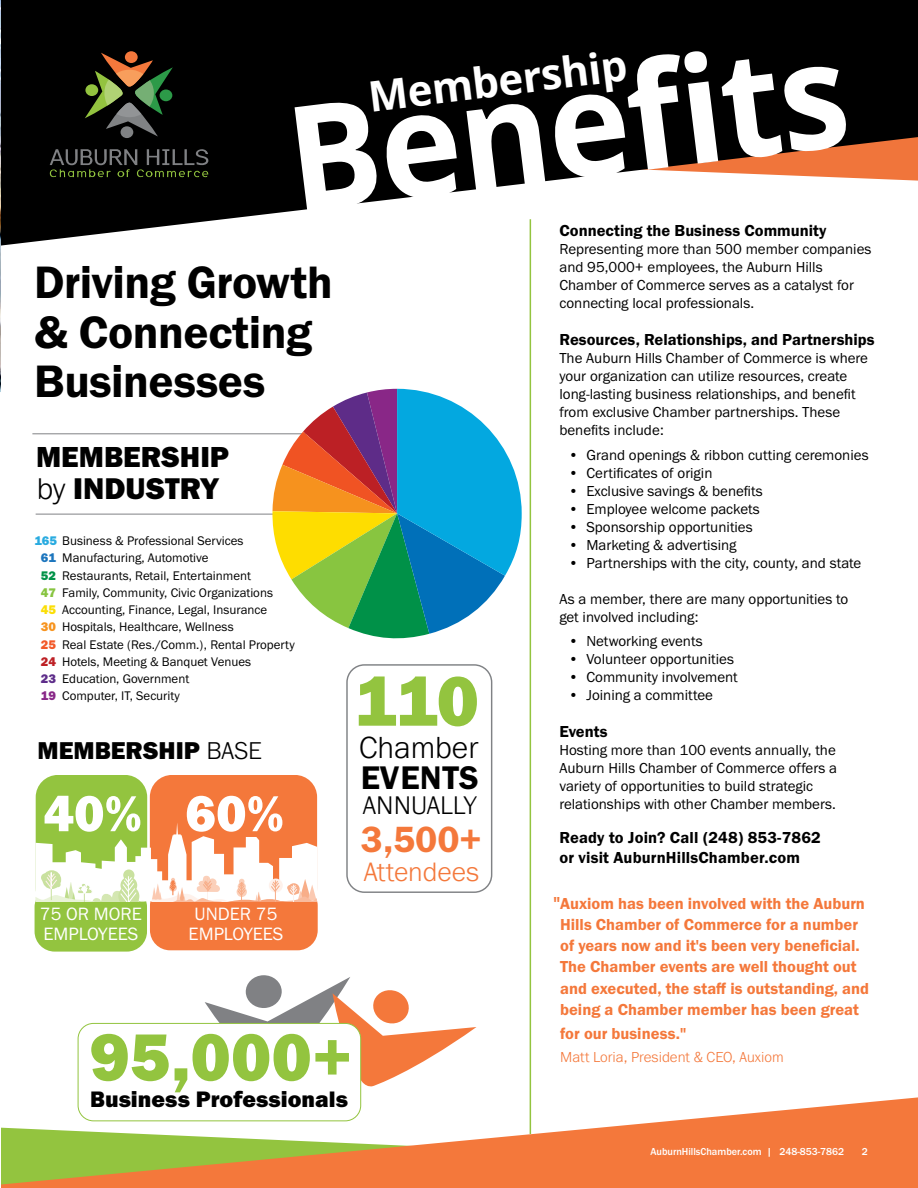
<style>
.page{position:relative;width:918px;height:1188px;background:#fff}
.page>*{position:absolute;margin:0;border:0;box-sizing:border-box;transform-origin:0 0}
.t1{font:700 147px "Open Sans";color:#fff;scale:.94 1}
.t2{font:72.75px "Franklin Gothic URW Hea";color:#93c43f}
.t3{font:69px "Franklin Gothic URW Hea";color:#93c43f}
.t4{font:52.35px "Franklin Gothic URW Hea";color:#fff}
.t5{font:47.1px/49.5px "Franklin Gothic URW Dem";letter-spacing:-.01em;color:#000}
.t6{font:700 42px "Open Sans";color:#fff}
.t7{font:37.8px "Franklin Gothic URW Dem";color:#f4783b}
.t8{font:33.9px "Franklin Gothic URW Dem";color:#000}
.t9{font:300 31.65px "Franklin Gothic URW";color:#000}
.t10{font:31.05px "Franklin Gothic URW Hea";color:#000}
.t11{font:30px "Franklin Gothic URW Hea";color:#000}
.t12{font:300 27.6px "Franklin Gothic URW";color:#f4783b}
.t13{font:300 26.4px "Franklin Gothic URW";color:#000}
.t14{font:25.2px "Franklin Gothic URW Hea";color:#000}
.t15{font:23.25px "Franklin Gothic URW Hea";color:#000}
.t16{font:18.45px/20.4px "Franklin Gothic URW Boo";color:#fff}
.t17{font:16.5px/21px "Franklin Gothic URW Dem";color:#f4783b;text-align:center}
.t18{font:16.5px/20.2px "Franklin Gothic URW Dem";color:#000}
.t19{font:15px/18px "Franklin Gothic URW Boo";color:#000}
.t20{font:300 15px "Franklin Gothic URW";color:#f4783b}
.t21{font:12.9px/17.2px "Franklin Gothic URW Boo";color:#000}
.t22{font:500 10.5px "Franklin Gothic URW";color:#fff}
.s1{font-family:"Franklin Gothic URW";font-weight:300}
.s2{font-family:"Franklin Gothic URW Hea";color:#29abe0}
.s3{font-family:"Franklin Gothic URW Hea";color:#1c75bd}
.s4{font-family:"Franklin Gothic URW Hea";color:#019248}
.s5{font-family:"Franklin Gothic URW Hea";color:#87c440}
.s6{font-family:"Franklin Gothic URW Hea";color:#fbde05}
.s7{font-family:"Franklin Gothic URW Hea";color:#f7941f}
.s8{font-family:"Franklin Gothic URW Hea";color:#f25929}
.s9{font-family:"Franklin Gothic URW Hea";color:#bd2025}
.s10{font-family:"Franklin Gothic URW Hea";color:#5e2d8a}
.s11{font-family:"Franklin Gothic URW Hea";color:#892888}
.s12{font-size:18px}
</style>
<div class="page">
<hr style="left:32px;top:433px;width:297px;height:1px;background:#808285">
<svg style="left:1px;top:1097px;width:917px;height:91px;fill:#f4783b"></svg>
<svg style="left:1px;top:0;width:917px;height:246px;fill:#000"></svg>
<svg style="left:125px;top:51px;width:13px;height:12px"></svg>
<div style="left:121px;top:126px;width:12px;height:12px;background:#808284;border-radius:50%"></div>
<svg style="left:85px;top:53px;width:88px;height:84px;background:#3b3e25"></svg>
<svg style="left:50px;top:149px;width:158px;height:28px;background:#22251d"></svg>
<hr style="left:530px;top:219px;width:1px;height:915px;background:#93c43f">
<img style="left:0;top:0;width:1px;height:384px">
<svg style="left:246px;top:975px;width:36px;height:33px"></svg>
<svg style="left:205px;top:977px;width:272px;height:111px"></svg>
<div style="left:78px;top:1023px;width:283px;height:98px;background:#fff;border-radius:15px"></div>
<div style="left:78px;top:1023px;width:283px;height:98px;border:1px solid #93c43f;border-radius:15px"></div>
<hr style="left:36px;top:514px;width:249px;height:1px;background:#808285">
<svg style="left:272px;top:389px;width:250px;height:250px"></svg>
<div style="left:346px;top:664px;width:146px;height:229px;border:1px solid #808285;border-radius:17px"></div>
<div style="left:150px;top:886px;width:168px;height:64px;background:#f4783b;border-radius:20px"></div>
<div style="left:35px;top:887px;width:112px;height:65px;background:#93c43f;border-radius:20px"></div>
<svg style="left:35px;top:775px;width:282px;height:126px"></svg>
<h1 class="t1" style="left:276px;top:57px;width:600px;rotate:-7deg">Benefi ts</h1>
<h3 class="t6" style="left:365px;top:67px;width:262px;rotate:-7deg">Membership</h3>
<h3 class="t5" style="left:34px;top:257px;width:300px">Driving Growth &amp; Connecting<br>Businesses</h3>
<h3 class="t11" style="left:36px;top:438px;width:195px">MEMBERSHIP</h3>
<h3 class="t10" style="left:37px;top:469px;width:184px"><span class="s1">by</span> INDUSTRY</h3>
<p class="t21" style="left:41px;top:532px;width:255px;text-indent:-6px"><span class="s2">165</span> Business &amp; Professional Services<br><span class="s3">61</span> Manufacturing, Automotive<br><span class="s4">52</span> Restaurants, Retail, Entertainment<br><span class="s5">47</span> Family, Community, Civic Organizations<br><span class="s6">45</span> Accounting, Finance, Legal, Insurance<br><span class="s7">30</span> Hospitals, Healthcare, Wellness<br><span class="s8">25</span> Real Estate (Res./Comm.), Rental Property <span class="s9">24</span> Hotels, Meeting &amp; Banquet Venues<br><span class="s10">23</span> Education, Government<br><span class="s11">19</span> Computer, IT, Security</p>
<h3 class="t14" style="left:38px;top:734px;width:226px">MEMBERSHIP <span class="s1">BASE</span></h3>
<h3 class="t4" style="left:43px;top:780px;width:242px">40% 60%</h3>
<p class="t16" style="left:40px;top:903px;width:103px">75 OR MORE<br>EMPLOYEES</p>
<p class="t16" style="left:189px;top:903px;width:96px;text-align:center">UNDER 75<br>EMPLOYEES</p>
<h2 class="t2" style="left:354px;top:654px;width:127px">110</h2>
<h3 class="t9" style="left:359px;top:728px;width:121px">Chamber</h3>
<h3 class="t8" style="left:361px;top:757px;width:119px">EVENTS</h3>
<h3 class="t13" style="left:363px;top:788px;width:115px">ANNUALLY</h3>
<h3 class="t7" style="left:361px;top:816px;width:122px">3,500+</h3>
<h3 class="t12" style="left:364px;top:855px;width:117px">Attendees</h3>
<h3 class="t3" style="left:89px;top:1013px;width:265px">95,000+</h3>
<h3 class="t15" style="left:90px;top:1084px;width:259px">Business Professionals</h3>
<p class="t18" style="left:559px;top:220px;width:269px">Connecting the Business Community</p>
<p class="t19" style="left:559px;top:240px;width:314px">Representing more than 500 member companies and 95,000+ employees, the Auburn Hills Chamber of Commerce serves as a catalyst for connecting local professionals.</p>
<p class="t18" style="left:559px;top:329px;width:317px">Resources, Relationships, and Partnerships</p>
<p class="t19" style="left:559px;top:349px;width:310px">The Auburn Hills Chamber of Commerce is where your organization can utilize resources, create long-lasting business relationships, and benefit from exclusive Chamber partnerships. These benefits include:</p>
<p class="t19" style="left:568px;top:445px;width:302px">• Grand openings &amp; ribbon cutting ceremonies</p>
<p class="t19" style="left:568px;top:463px;width:146px">• Certificates of origin</p>
<p class="t19" style="left:568px;top:481px;width:196px">• Exclusive savings &amp; benefits</p>
<p class="t19" style="left:568px;top:499px;width:193px">• Employee welcome packets</p>
<p class="t19" style="left:568px;top:517px;width:186px">• Sponsorship opportunities</p>
<p class="t19" style="left:568px;top:535px;width:170px">• Marketing &amp; advertising</p>
<p class="t19" style="left:568px;top:553px;width:294px">• Partnerships with the city, county, and state</p>
<p class="t19" style="left:559px;top:589px;width:290px">As a member, there are many opportunities to get involved including:</p>
<p class="t19" style="left:568px;top:632px;width:136px">• Networking events</p>
<p class="t19" style="left:568px;top:650px;width:167px">• Volunteer opportunities</p>
<p class="t19" style="left:568px;top:668px;width:171px">• Community involvement</p>
<p class="t19" style="left:568px;top:686px;width:146px">• Joining a committee</p>
<p class="t18" style="left:559px;top:721px;width:50px">Events</p>
<p class="t19" style="left:559px;top:741px;width:279px">Hosting more than 100 events annually, the Auburn Hills Chamber of Commerce offers a variety of opportunities to build strategic relationships with other Chamber members.</p>
<p class="t18" style="left:559px;top:827px;width:263px">Ready to Join? Call (248) 853-7862 or visit AuburnHillsChamber.com</p>
<p class="t17" style="left:554px;top:893px;width:317px"><span class="s12">"</span>Auxiom has been involved with the Auburn Hills Chamber of Commerce for a number of years now and it's been very beneficial.<br>The Chamber events are well thought out and executed, the staff is outstanding, and being a Chamber member has been great</p>
<p class="t17" style="left:560px;top:1022px;width:127px">for our business."</p>
<p class="t20" style="left:560px;top:1048px;width:225px">Matt Loria, President &amp; CEO, Auxiom</p>
<p class="t22" style="left:651px;top:1145px;width:195px">AuburnHillsChamber.com | 248-853-7862</p>
<p class="t22" style="left:862px;top:1145px;width:7px">2</p>
</div>
